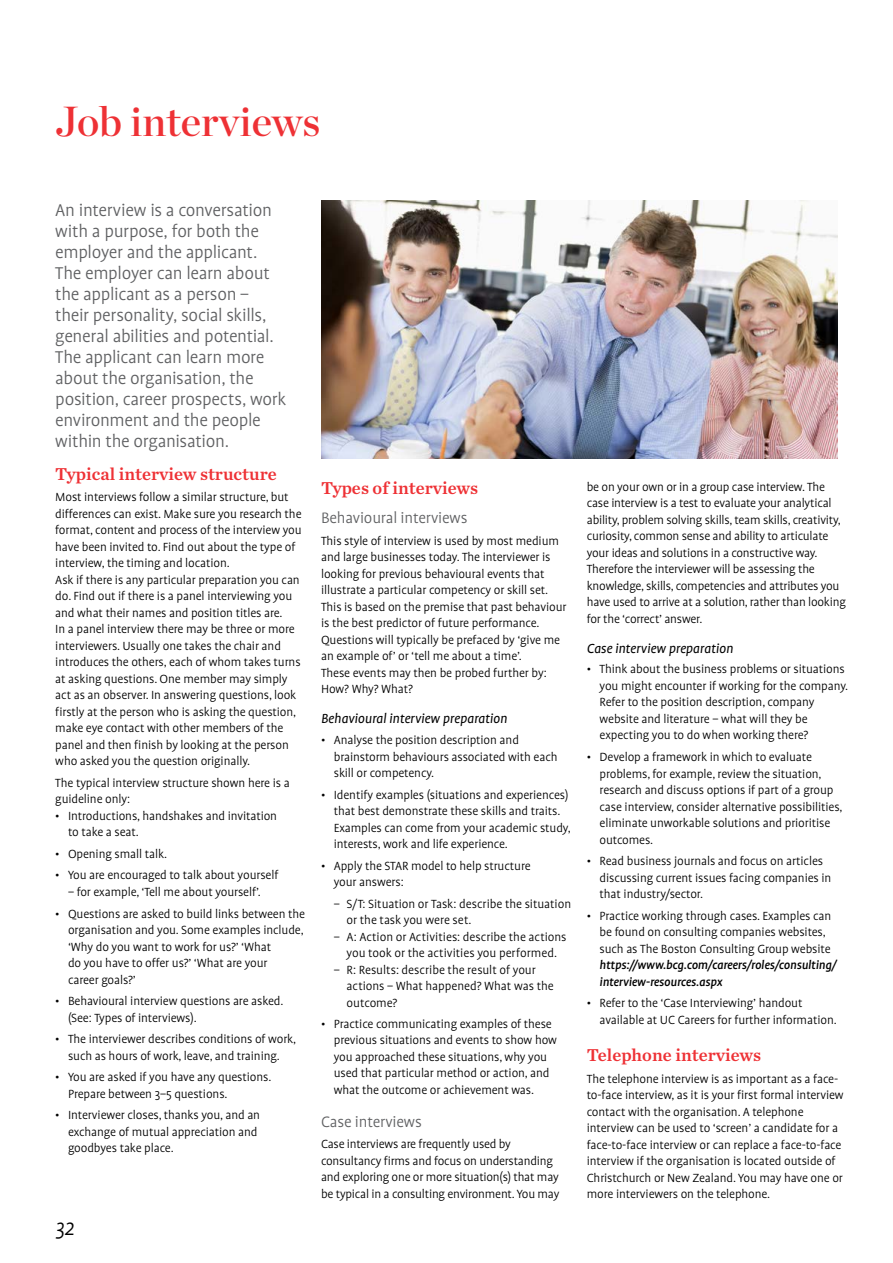
<style>
.page{position:relative;width:893px;height:1263px;background:#fff}
.page>*{position:absolute;margin:0;border:0;box-sizing:border-box;transform-origin:0 0}
.t1{font:42px "Chronicle Display Semi";color:#ee3135}
.t2{font:italic 300 24px "Profile Pro";color:#000}
.t3{font:300 19.5px/21px "Profile Pro";letter-spacing:-.02em;color:#5f6062}
.t4{font:18px "Chronicle Text G2 Semi";color:#ee3135}
.t5{font:300 17.25px "Profile Pro";letter-spacing:-.01em;color:#5f6062}
.t6{font:italic 15px "Profile Pro";letter-spacing:-.01em;color:#000}
.t7{font:300 13.5px/16.5px "Profile Pro";letter-spacing:-.01em;color:#000}
.t8{font:italic 500 13.5px/16.5px "Profile Pro";letter-spacing:-.01em;color:#000}
</style>
<div class="page">
<img style="left:321px;top:201px;width:517px;height:258px">
<h1 class="t1" style="left:55px;top:88px;width:266px">Job interviews</h1>
<p class="t3" style="left:55px;top:201px;width:232px">An interview is a conversation with a purpose, for both the employer and the applicant.<br>The employer can learn about the applicant as a person – their personality, social skills, general abilities and potential.<br>The applicant can learn more about the organisation, the position, career prospects, work environment and the people within the organisation.</p>
<h3 class="t4" style="left:55px;top:459px;width:223px">Typical interview structure</h3>
<p class="t7" style="left:55px;top:489px;width:248px">Most interviews follow a similar structure, but differences can exist. Make sure you research the format, content and process of the interview you have been invited to. Find out about the type of interview, the timing and location.<br>Ask if there is any particular preparation you can do. Find out if there is a panel interviewing you and what their names and position titles are.<br>In a panel interview there may be three or more interviewers. Usually one takes the chair and introduces the others, each of whom takes turns at asking questions. One member may simply act as an observer. In answering questions, look firstly at the person who is asking the question, make eye contact with other members of the panel and then finish by looking at the person who asked you the question originally.</p>
<p class="t7" style="left:55px;top:775px;width:236px">The typical interview structure shown here is a guideline only:</p>
<p class="t7" style="left:68px;top:808px;width:211px;text-indent:-13px">• Introductions, handshakes and invitation to take a seat.</p>
<p class="t7" style="left:55px;top:846px;width:113px">• Opening small talk.</p>
<p class="t7" style="left:55px;top:868px;width:225px">• You are encouraged to talk about yourself</p>
<p class="t7" style="left:68px;top:884px;width:194px">– for example, ‘Tell me about yourself’.</p>
<p class="t7" style="left:68px;top:906px;width:239px;text-indent:-13px">• Questions are asked to build links between the organisation and you. Some examples include, ‘Why do you want to work for us?’ ‘What<br>do you have to offer us?’ ‘What are your<br>career goals?’</p>
<p class="t7" style="left:68px;top:993px;width:217px;text-indent:-13px">• Behavioural interview questions are asked. (See: Types of interviews).</p>
<p class="t7" style="left:55px;top:1031px;width:242px;text-align:center">• The interviewer describes conditions of work, such as hours of work, leave, and training.</p>
<p class="t7" style="left:68px;top:1069px;width:205px;text-indent:-13px">• You are asked if you have any questions.<br>Prepare between 3–5 questions.</p>
<p class="t7" style="left:68px;top:1108px;width:194px;text-indent:-13px">• Interviewer closes, thanks you, and an exchange of mutual appreciation and goodbyes take place.</p>
<h2 class="t2" style="left:55px;top:1215px;width:21px">32</h2>
<h3 class="t4" style="left:321px;top:474px;width:159px">Types of interviews</h3>
<p class="t5" style="left:321px;top:508px;width:148px">Behavioural interviews</p>
<p class="t7" style="left:321px;top:533px;width:247px">This style of interview is used by most medium and large businesses today. The interviewer is looking for previous behavioural events that illustrate a particular competency or skill set.<br>This is based on the premise that past behaviour is the best predictor of future performance.<br>Questions will typically be prefaced by ‘give me an example of’ or ‘tell me about a time’.<br>These events may then be probed further by:<br>How? Why? What?</p>
<p class="t6" style="left:321px;top:710px;width:188px">Behavioural interview preparation</p>
<p class="t7" style="left:334px;top:732px;width:225px;text-indent:-13px">• Analyse the position description and brainstorm behaviours associated with each skill or competency.</p>
<p class="t7" style="left:334px;top:787px;width:239px;text-indent:-13px">• Identify examples (situations and experiences) that best demonstrate these skills and traits.<br>Examples can come from your academic study, interests, work and life experience.</p>
<p class="t7" style="left:334px;top:858px;width:198px;text-indent:-13px">• Apply the STAR model to help structure your answers:</p>
<p class="t7" style="left:347px;top:896px;width:226px;text-indent:-13px">– S/T: Situation or Task: describe the situation or the task you were set.</p>
<p class="t7" style="left:334px;top:929px;width:234px;text-align:center">– A: Action or Activities: describe the actions you took or the activities you performed.</p>
<p class="t7" style="left:347px;top:962px;width:209px;text-indent:-13px">– R: Results: describe the result of your actions – What happened? What was the outcome?</p>
<p class="t7" style="left:334px;top:1016px;width:225px;text-indent:-13px">• Practice communicating examples of these previous situations and events to show how you approached these situations, why you used that particular method or action, and what the outcome or achievement was.</p>
<p class="t5" style="left:321px;top:1112px;width:102px">Case interviews</p>
<p class="t7" style="left:321px;top:1137px;width:240px">Case interviews are frequently used by consultancy firms and focus on understanding and exploring one or more situation(s) that may be typical in a consulting environment. You may</p>
<p class="t7" style="left:587px;top:479px;width:261px">be on your own or in a group case interview. The case interview is a test to evaluate your analytical ability, problem solving skills, team skills, creativity, curiosity, common sense and ability to articulate your ideas and solutions in a constructive way.<br>Therefore the interviewer will be assessing the knowledge, skills, competencies and attributes you have used to arrive at a solution, rather than looking for the ‘correct’ answer.</p>
<p class="t6" style="left:587px;top:640px;width:148px">Case interview preparation</p>
<p class="t7" style="left:600px;top:662px;width:250px;text-indent:-13px">• Think about the business problems or situations you might encounter if working for the company.<br>Refer to the position description, company website and literature – what will they be expecting you to do when working there?</p>
<p class="t7" style="left:600px;top:749px;width:245px;text-indent:-13px">• Develop a framework in which to evaluate problems, for example, review the situation, research and discuss options if part of a group case interview, consider alternative possibilities, eliminate unworkable solutions and prioritise outcomes.</p>
<p class="t7" style="left:600px;top:853px;width:233px;text-indent:-13px">• Read business journals and focus on articles discussing current issues facing companies in that industry/sector.</p>
<p class="t7" style="left:600px;top:908px;width:233px;text-indent:-13px">• Practice working through cases. Examples can be found on consulting companies websites, such as The Boston Consulting Group website</p>
<p class="t8" style="left:600px;top:957px;width:239px">https://www.bcg.com/careers/roles/consulting/ interview-resources.aspx</p>
<p class="t7" style="left:600px;top:995px;width:239px;text-indent:-13px">• Refer to the ‘Case Interviewing’ handout available at UC Careers for further information.</p>
<h3 class="t4" style="left:587px;top:1041px;width:176px">Telephone interviews</h3>
<p class="t7" style="left:587px;top:1071px;width:258px">The telephone interview is as important as a face&shy;to-face interview, as it is your first formal interview contact with the organisation. A telephone interview can be used to ‘screen’ a candidate for a face-to-face interview or can replace a face-to-face interview if the organisation is located outside of Christchurch or New Zealand. You may have one or more interviewers on the telephone.</p>
</div>
